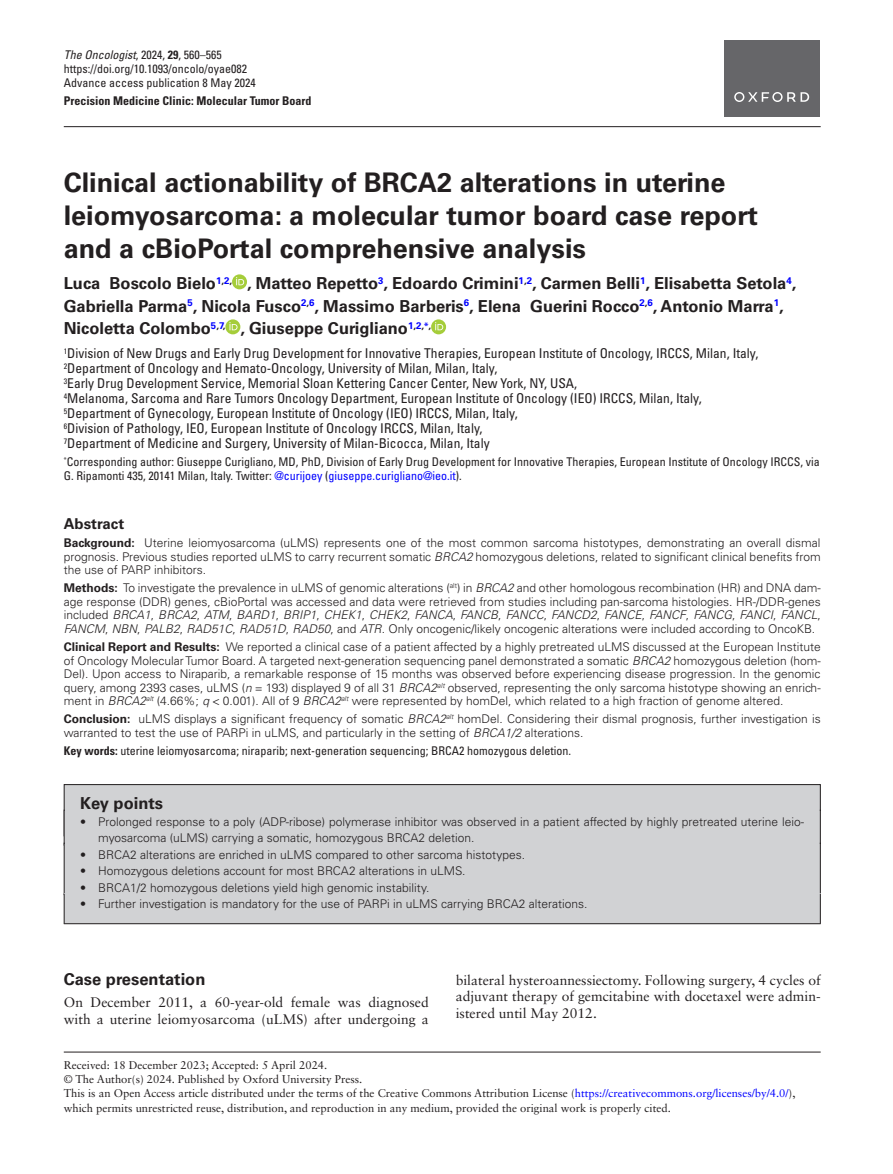
<style>
.page{position:relative;width:893px;height:1174px;background:#fff}
.page>*{position:absolute;margin:0;border:0;box-sizing:border-box;transform-origin:0 0}
.Article_Title{font:700 27px/33px "Univers LT Std";color:#231f20}
.Authors{font:700 16.5px/22.5px "Univers LT Std";color:#231f20}
.HeadA{font:700 16.5px "Univers LT Std";color:#231f20}
.Gray_BoxHead{font:700 16.5px "Univers LT Std";color:#231f20}
.Abstract_Title{font:700 15px "Univers LT Std";color:#231f20}
.Text{font:13.8px/16.5px "Sabon LT Std";color:#231f20}
.Affiliation{font:condensed 13.5px "Univers LT Std";color:#231f20}
.Affiliation_Last{font:condensed 13.5px "Univers LT Std";color:#231f20}
.Abstract{font:300 12px/13.5px "Univers LT Std";color:#231f20;text-align:justify}
.FM_Correspondence{font:condensed 12px/14.2px "Univers LT Std";color:#231f20}
.Gray_BList{font:300 12px "Univers LT Std";color:#231f20}
.Gray_BList1{font:300 12px/16.5px "Univers LT Std";color:#231f20}
.Keywords{font:condensed 12px "Univers LT Std";color:#231f20}
.Gray_BList2{font:300 12px "Univers LT Std";color:#231f20}
.t1{font:700 condensed 12px "Univers LT Std";color:#231f20}
.License{font:11.25px/14.2px "Sabon LT Std";color:#231f20}
.CopyrightLine{font:11.25px "Sabon LT Std";color:#231f20}
.History{font:11.25px "Sabon LT Std";color:#231f20}
.s1{font-style:italic}
.s2{font-weight:700}
.s3{color:#00f}
</style>
<div class="page">
<hr style="left:64px;top:126px;width:757px;height:1px;background:#231f20">
<div style="left:724px;top:40px;width:96px;height:76px;background:#666669"></div>
<svg style="left:734px;top:92px;width:75px;height:10px"></svg>
<div style="left:64px;top:784px;width:757px;height:49px;background:#d1d2d4"></div>
<div style="left:64px;top:784px;width:757px;height:52px;border:1px solid #231f20"></div>
<div style="left:64px;top:811px;width:757px;height:40px;background:#d1d2d4"></div>
<hr style="left:64px;top:809px;width:1px;height:36px;background:#231f20">
<hr style="left:820px;top:809px;width:1px;height:36px;background:#231f20">
<div style="left:64px;top:844px;width:757px;height:54px;background:#d1d2d4"></div>
<hr style="left:64px;top:842px;width:1px;height:53px;background:#231f20">
<hr style="left:820px;top:842px;width:1px;height:53px;background:#231f20">
<div style="left:64px;top:893px;width:757px;height:30px;background:#d1d2d4"></div>
<hr style="left:64px;top:893px;width:1px;height:30px;background:#231f20">
<hr style="left:820px;top:893px;width:1px;height:30px;background:#231f20">
<hr style="left:64px;top:923px;width:757px;height:1px;background:#231f20">
<svg style="left:232px;top:274px;width:15px;height:15px"></svg>
<svg style="left:236px;top:277px;width:8px;height:8px"></svg>
<svg style="left:225px;top:319px;width:15px;height:15px"></svg>
<svg style="left:229px;top:322px;width:9px;height:8px"></svg>
<svg style="left:431px;top:319px;width:15px;height:15px"></svg>
<svg style="left:435px;top:322px;width:8px;height:8px"></svg>
<hr style="left:64px;top:1051px;width:757px;height:1px;background:#231f20">
<p class="FM_Correspondence" style="left:64px;top:47px;width:193px"><span class="s1">The Oncologist</span>, 2024, <span class="s2">29</span>, 560–565 https://doi.org/10.1093/oncolo/oyae082<br>Advance access publication 8 May 2024</p>
<p class="t1" style="left:64px;top:93px;width:249px">Precision Medicine Clinic: Molecular Tumor Board</p>
<p class="Article_Title" style="left:64px;top:166px;width:696px">Clinical actionability of BRCA2 alterations in uterine leiomyosarcoma: a molecular tumor board case report and a cBioPortal comprehensive analysis</p>
<p class="Authors" style="left:64px;top:272px;width:734px">Luca Boscolo Bielo<sup>1</sup><sup>,</sup><sup>2</sup><sup>,</sup> , Matteo Repetto<sup>3</sup>, Edoardo Crimini<sup>1</sup><sup>,</sup><sup>2</sup>, Carmen Belli<sup>1</sup>, Elisabetta Setola<sup>4</sup>,<br>Gabriella Parma<sup>5</sup>, Nicola Fusco<sup>2</sup><sup>,</sup><sup>6</sup>, Massimo Barberis<sup>6</sup>, Elena Guerini Rocco<sup>2</sup><sup>,</sup><sup>6</sup>, Antonio Marra<sup>1</sup>,<br>Nicoletta Colombo<sup>5</sup><sup>,</sup><sup>7</sup><sup>,</sup> , Giuseppe Curigliano<sup>1</sup><sup>,</sup><sup>2</sup><sup>,</sup><sup>*</sup><sup>,</sup></p>
<p class="Affiliation" style="left:64px;top:345px;width:696px"><sup>1</sup>Division of New Drugs and Early Drug Development for Innovative Therapies, European Institute of Oncology, IRCCS, Milan, Italy,</p>
<p class="Affiliation" style="left:64px;top:360px;width:435px"><sup>2</sup>Department of Oncology and Hemato-Oncology, University of Milan, Milan, Italy,</p>
<p class="Affiliation" style="left:64px;top:375px;width:515px"><sup>3</sup>Early Drug Development Service, Memorial Sloan Kettering Cancer Center, New York, NY, USA,</p>
<p class="Affiliation" style="left:64px;top:390px;width:639px"><sup>4</sup>Melanoma, Sarcoma and Rare Tumors Oncology Department, European Institute of Oncology (IEO) IRCCS, Milan, Italy,</p>
<p class="Affiliation" style="left:64px;top:405px;width:455px"><sup>5</sup>Department of Gynecology, European Institute of Oncology (IEO) IRCCS, Milan, Italy,</p>
<p class="Affiliation" style="left:64px;top:420px;width:420px"><sup>6</sup>Division of Pathology, IEO, European Institute of Oncology IRCCS, Milan, Italy,</p>
<p class="Affiliation_Last" style="left:64px;top:435px;width:427px"><sup>7</sup>Department of Medicine and Surgery, University of Milan-Bicocca, Milan, Italy</p>
<p class="FM_Correspondence" style="left:64px;top:455px;width:758px;line-height:13.5px"><sup>*</sup>Corresponding author: Giuseppe Curigliano, MD, PhD, Division of Early Drug Development for Innovative Therapies, European Institute of Oncology IRCCS, via<br>G. Ripamonti 435, 20141 Milan, Italy. Twitter: <span class="s3">@curijoey</span> (<span class="s3">giuseppe.curigliano@ieo.it</span>).</p>
<p class="Abstract_Title" style="left:64px;top:515px;width:62px">Abstract</p>
<p class="Abstract" style="left:64px;top:536px;width:758px"><span class="s2">Background:</span> Uterine leiomyosarcoma (uLMS) represents one of the most common sarcoma histotypes, demonstrating an overall dismal prognosis. Previous studies reported uLMS to carry recurrent somatic <span class="s1">BRCA2</span> homozygous deletions, related to significant clinical benefits from the use of PARP inhibitors.</p>
<p class="Abstract" style="left:64px;top:581px;width:758px"><span class="s2">Methods:</span> To investigate the prevalence in uLMS of genomic alterations (<sup>alt</sup>) in <span class="s1">BRCA2</span> and other homologous recombination (HR) and DNA dam&shy;age response (DDR) genes, cBioPortal was accessed and data were retrieved from studies including pan-sarcoma histologies. HR-/DDR-genes included <span class="s1">BRCA1</span>, <span class="s1">BRCA2</span>, <span class="s1">ATM</span>, <span class="s1">BARD1</span>, <span class="s1">BRIP1</span>, <span class="s1">CHEK1</span>, <span class="s1">CHEK2</span>, <span class="s1">FANCA</span>, <span class="s1">FANCB</span>, <span class="s1">FANCC</span>, <span class="s1">FANCD2</span>, <span class="s1">FANCE</span>, <span class="s1">FANCF</span>, <span class="s1">FANCG</span>, <span class="s1">FANCI</span>, <span class="s1">FANCL</span>, <span class="s1">FANCM</span>, <span class="s1">NBN</span>, <span class="s1">PALB2</span>, <span class="s1">RAD51C</span>, <span class="s1">RAD51D</span>, <span class="s1">RAD50</span>, and <span class="s1">ATR</span>. Only oncogenic/likely oncogenic alterations were included according to OncoKB.</p>
<p class="Abstract" style="left:64px;top:640px;width:758px"><span class="s2">Clinical Report and Results:</span> We reported a clinical case of a patient affected by a highly pretreated uLMS discussed at the European Institute of Oncology Molecular Tumor Board. A targeted next-generation sequencing panel demonstrated a somatic <span class="s1">BRCA2</span> homozygous deletion (hom-Del). Upon access to Niraparib, a remarkable response of 15 months was observed before experiencing disease progression. In the genomic query, among 2393 cases, uLMS (<span class="s1">n</span> = 193) displayed 9 of all 31 <span class="s1">BRCA2</span><sup>alt</sup> observed, representing the only sarcoma histotype showing an enrich&shy;ment in <span class="s1">BRCA2</span><sup>alt</sup> (4.66%; <span class="s1">q</span> &lt; 0.001). All of 9 <span class="s1">BRCA2</span><sup>alt</sup> were represented by homDel, which related to a high fraction of genome altered.</p>
<p class="Abstract" style="left:64px;top:712px;width:758px"><span class="s2">Conclusion:</span> uLMS displays a significant frequency of somatic <span class="s1">BRCA2</span><sup>alt</sup> homDel. Considering their dismal prognosis, further investigation is warranted to test the use of PARPi in uLMS, and particularly in the setting of <span class="s1">BRCA1/2</span> alterations.</p>
<p class="Keywords" style="left:64px;top:742px;width:509px"><span class="s2">Key words:</span> uterine leiomyosarcoma; niraparib; next-generation sequencing; BRCA2 homozygous deletion.</p>
<p class="Gray_BoxHead" style="left:80px;top:794px;width:84px">Key points</p>
<p class="Gray_BList1" style="left:98px;top:813px;width:707px;text-indent:-18px">• Prolonged response to a poly (ADP-ribose) polymerase inhibitor was observed in a patient affected by highly pretreated uterine leio&shy;myosarcoma (uLMS) carrying a somatic, homozygous BRCA2 deletion.</p>
<p class="Gray_BList" style="left:80px;top:847px;width:446px">• BRCA2 alterations are enriched in uLMS compared to other sarcoma histotypes.</p>
<p class="Gray_BList" style="left:80px;top:864px;width:387px">• Homozygous deletions account for most BRCA2 alterations in uLMS.</p>
<p class="Gray_BList" style="left:80px;top:880px;width:351px">• BRCA1/2 homozygous deletions yield high genomic instability.</p>
<p class="Gray_BList2" style="left:80px;top:897px;width:509px">• Further investigation is mandatory for the use of PARPi in uLMS carrying BRCA2 alterations.</p>
<p class="HeadA" style="left:64px;top:969px;width:143px">Case presentation</p>
<p class="Text" style="left:64px;top:994px;width:366px">On December 2011, a 60-year-old female was diagnosed with a uterine leiomyosarcoma (uLMS) after undergoing a</p>
<p class="Text" style="left:456px;top:971px;width:366px;text-align:justify">bilateral hysteroannessiectomy. Following surgery, 4 cycles of adjuvant therapy of gemcitabine with docetaxel were admin&shy;istered until May 2012.</p>
<p class="History" style="left:64px;top:1058px;width:265px">Received: 18 December 2023; Accepted: 5 April 2024.</p>
<p class="CopyrightLine" style="left:64px;top:1072px;width:300px">© The Author(s) 2024. Published by Oxford University Press.</p>
<p class="License" style="left:64px;top:1086px;width:733px">This is an Open Access article distributed under the terms of the Creative Commons Attribution License (<span class="s3">https://creativecommons.org/licenses/by/4.0/</span>), which permits unrestricted reuse, distribution, and reproduction in any medium, provided the original work is properly cited.</p>
</div>
